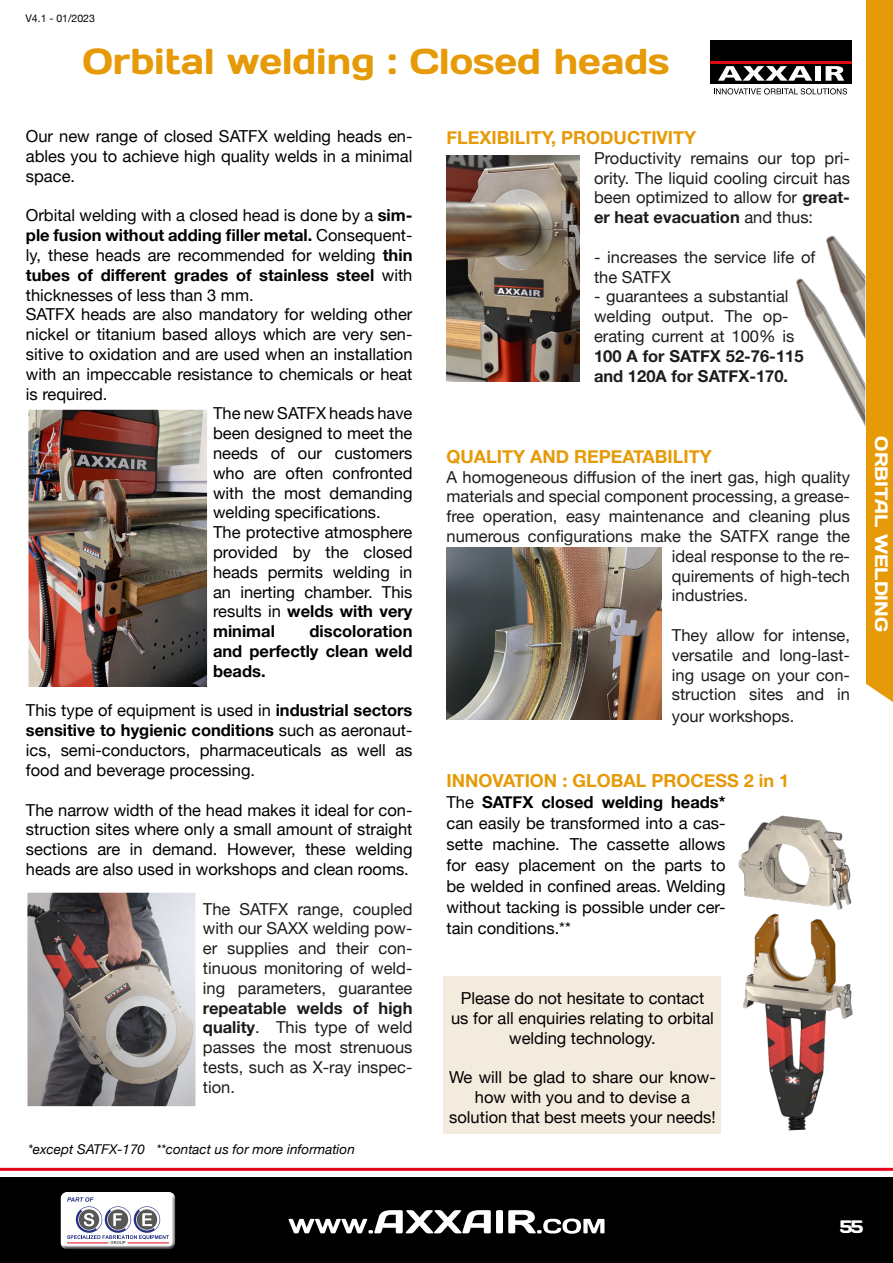
<style>
.page{position:relative;width:893px;height:1263px;background:#fff}
.page>*{position:absolute;margin:0;border:0;box-sizing:border-box;transform-origin:0 0}
.t1{font:36px "Days One";color:#e69a07}
.t2{font:700 18px "Helvetica Neue";color:#e69a07}
.t3{font:18px "Days One";color:#fff}
.t4{font:16.5px/19.8px "Helvetica Neue";color:#000;text-align:justify}
.t5{font:16.5px/19.8px "Helvetica Neue";color:#1c1d1b;text-align:justify}
.t6{font:700 16.5px/19.8px "Helvetica Neue";color:#000;text-align:justify}
.t7{font:700 16.5px/19.8px "Helvetica Neue";color:#1c1d1b}
.t8{font:italic 13.5px "Helvetica Neue";color:#000}
.t9{font:10.5px "Helvetica Neue";color:#000}
.s1{font-weight:700}
.s2{font-weight:400}
</style>
<div class="page">
<div style="left:0;top:1178px;width:893px;height:85px;background:#000"></div>
<hr style="left:0;top:1168px;width:893px;height:3px;background:#e3051b">
<div style="left:56px;top:1187px;width:122px;height:61px;background:#fff;opacity:.75"></div>
<div style="left:58px;top:1193px;width:122px;height:57px;background:#000;opacity:.75"></div>
<div style="left:711px;top:40px;width:141px;height:44px;background:#000"></div>
<hr style="left:711px;top:61px;width:141px;height:3px;background:#e30613">
<svg style="left:718px;top:66px;width:94px;height:15px"></svg>
<div style="left:815px;top:66px;width:6px;height:15px;background:#fff"></div>
<svg style="left:826px;top:66px;width:18px;height:15px"></svg>
<svg style="left:714px;top:88px;width:133px;height:6px"></svg>
<svg style="left:288px;top:1210px;width:316px;height:24px"></svg>
<div style="left:866px;top:0;width:27px;height:702px;background:#e69a07"></div>
<img style="left:796px;top:235px;width:69px;height:191px">
<div style="left:444px;top:976px;width:277px;height:158px;background:#f3ebde"></div>
<img style="left:446px;top:548px;width:215px;height:171px">
<img style="left:447px;top:156px;width:132px;height:225px">
<img style="left:738px;top:815px;width:115px;height:316px">
<img style="left:30px;top:411px;width:176px;height:275px">
<div style="left:23px;top:404px;width:190px;height:292px;border:6px solid #fff"></div>
<img style="left:29px;top:894px;width:165px;height:211px">
<div style="left:20px;top:885px;width:183px;height:229px;border:8px solid #fff"></div>
<p class="t9" style="left:26px;top:11px;width:71px">V4.1 - 01/2023</p>
<h1 class="t1" style="left:82px;top:38px;width:589px">Orbital welding : Closed heads</h1>
<p class="t4" style="left:26px;top:127px;width:388px">Our new range of closed SATFX welding heads en&shy;ables you to achieve high quality welds in a minimal space.</p>
<p class="t4" style="left:26px;top:207px;width:388px">Orbital welding with a closed head is done by a <span class="s1">sim-</span></p>
<p class="t6" style="left:26px;top:225px;width:388px">ple fusion without adding filler metal. <span class="s2">Consequent-</span></p>
<p class="t4" style="left:26px;top:246px;width:388px">ly, these heads are recommended for welding <span class="s1">thin</span></p>
<p class="t6" style="left:26px;top:265px;width:388px">tubes of different grades of stainless steel <span class="s2">with</span></p>
<p class="t4" style="left:26px;top:286px;width:229px">thicknesses of less than 3 mm.</p>
<p class="t4" style="left:26px;top:306px;width:388px">SATFX heads are also mandatory for welding other</p>
<p class="t4" style="left:26px;top:325px;width:388px">nickel or titanium based alloys which are very sen-</p>
<p class="t4" style="left:26px;top:345px;width:388px">sitive to oxidation and are used when an installation</p>
<p class="t4" style="left:26px;top:365px;width:388px">with an impeccable resistance to chemicals or heat</p>
<p class="t4" style="left:26px;top:385px;width:83px">is required.</p>
<p class="t4" style="left:213px;top:405px;width:201px">The new SATFX heads have</p>
<p class="t4" style="left:213px;top:424px;width:201px">been designed to meet the</p>
<p class="t4" style="left:213px;top:444px;width:201px">needs of our customers</p>
<p class="t4" style="left:213px;top:464px;width:201px">who are often confronted</p>
<p class="t4" style="left:213px;top:484px;width:201px">with the most demanding</p>
<p class="t4" style="left:213px;top:504px;width:169px">welding specifications.</p>
<p class="t4" style="left:213px;top:523px;width:201px">The protective atmosphere</p>
<p class="t4" style="left:213px;top:543px;width:201px">provided by the closed</p>
<p class="t4" style="left:213px;top:563px;width:201px">heads permits welding in</p>
<p class="t4" style="left:213px;top:583px;width:201px">an inerting chamber. This</p>
<p class="t6" style="left:213px;top:601px;width:201px"><span class="s2">results in</span> welds with very</p>
<p class="t6" style="left:213px;top:621px;width:63px">minimal</p>
<p class="t6" style="left:213px;top:621px;width:201px;text-indent:96px">discoloration and perfectly clean weld beads.</p>
<p class="t4" style="left:26px;top:702px;width:388px">This type of equipment is used in <span class="s1">industrial sectors sensitive to hygienic conditions</span> such as aeronaut&shy;ics, semi-conductors, pharmaceuticals as well as food and beverage processing.</p>
<p class="t4" style="left:26px;top:801px;width:388px">The narrow width of the head makes it ideal for con&shy;struction sites where only a small amount of straight sections are in demand. However, these welding heads are also used in workshops and clean rooms.</p>
<p class="t5" style="left:203px;top:900px;width:211px">The SATFX range, coupled with our SAXX welding pow&shy;er supplies and their con&shy;tinuous monitoring of weld&shy;ing parameters, guarantee</p>
<p class="t5" style="left:203px;top:999px;width:211px"><span class="s1">repeatable welds of high quality</span>. This type of weld passes the most strenuous tests, such as X-ray inspec&shy;tion.</p>
<p class="t8" style="left:28px;top:1141px;width:328px">*except SATFX-170 **contact us for more information</p>
<p class="t2" style="left:446px;top:126px;width:251px">FLEXIBILITY, PRODUCTIVITY</p>
<p class="t5" style="left:594px;top:149px;width:257px">Productivity remains our top pri&shy;ority. The liquid cooling circuit has been optimized to allow for <span class="s1">great&shy;er heat evacuation</span> and thus:</p>
<p class="t5" style="left:594px;top:248px;width:223px">- increases the service life of the SATFX</p>
<p class="t5" style="left:594px;top:288px;width:202px;text-align:left">- guarantees a substantial welding output. The op&shy;erating current at 100% is</p>
<p class="t7" style="left:594px;top:346px;width:211px">100 A for SATFX 52-76-115 and 120A for SATFX-170.</p>
<p class="t2" style="left:446px;top:445px;width:267px">QUALITY AND REPEATABILITY</p>
<p class="t5" style="left:446px;top:468px;width:405px">A homogeneous diffusion of the inert gas, high quality</p>
<p class="t5" style="left:446px;top:487px;width:405px">materials and special component processing, a grease-</p>
<p class="t5" style="left:446px;top:507px;width:405px">free operation, easy maintenance and cleaning plus</p>
<p class="t5" style="left:446px;top:527px;width:405px">numerous configurations make the SATFX range the</p>
<p class="t5" style="left:672px;top:547px;width:180px">ideal response to the re-</p>
<p class="t5" style="left:672px;top:567px;width:180px">quirements of high-tech</p>
<p class="t5" style="left:672px;top:586px;width:78px">industries.</p>
<p class="t5" style="left:672px;top:626px;width:180px">They allow for intense, versatile and long-last&shy;ing usage on your con&shy;struction sites and in</p>
<p class="t5" style="left:672px;top:707px;width:124px">your workshops.</p>
<p class="t2" style="left:446px;top:769px;width:344px">INNOVATION : GLOBAL PROCESS 2 in 1</p>
<p class="t4" style="left:446px;top:792px;width:281px;line-height:21px">The <span class="s1">SATFX closed welding heads* </span>can easily be transformed into a cas&shy;sette machine. The cassette allows for easy placement on the parts to be welded in confined areas. Welding without tacking is possible under cer&shy;tain conditions.**</p>
<p class="t4" style="left:451px;top:989px;width:264px;text-align:center">Please do not hesitate to contact us for all enquiries relating to orbital welding technology.</p>
<p class="t4" style="left:449px;top:1069px;width:268px;text-align:center">We will be glad to share our know&shy;how with you and to devise a solution that best meets your needs!</p>
<p class="t3" style="left:893px;top:436px;width:197px;rotate:90deg">ORBITAL WELDING</p>
<p class="t3" style="left:839px;top:1215px;width:25px">55</p>
</div>
